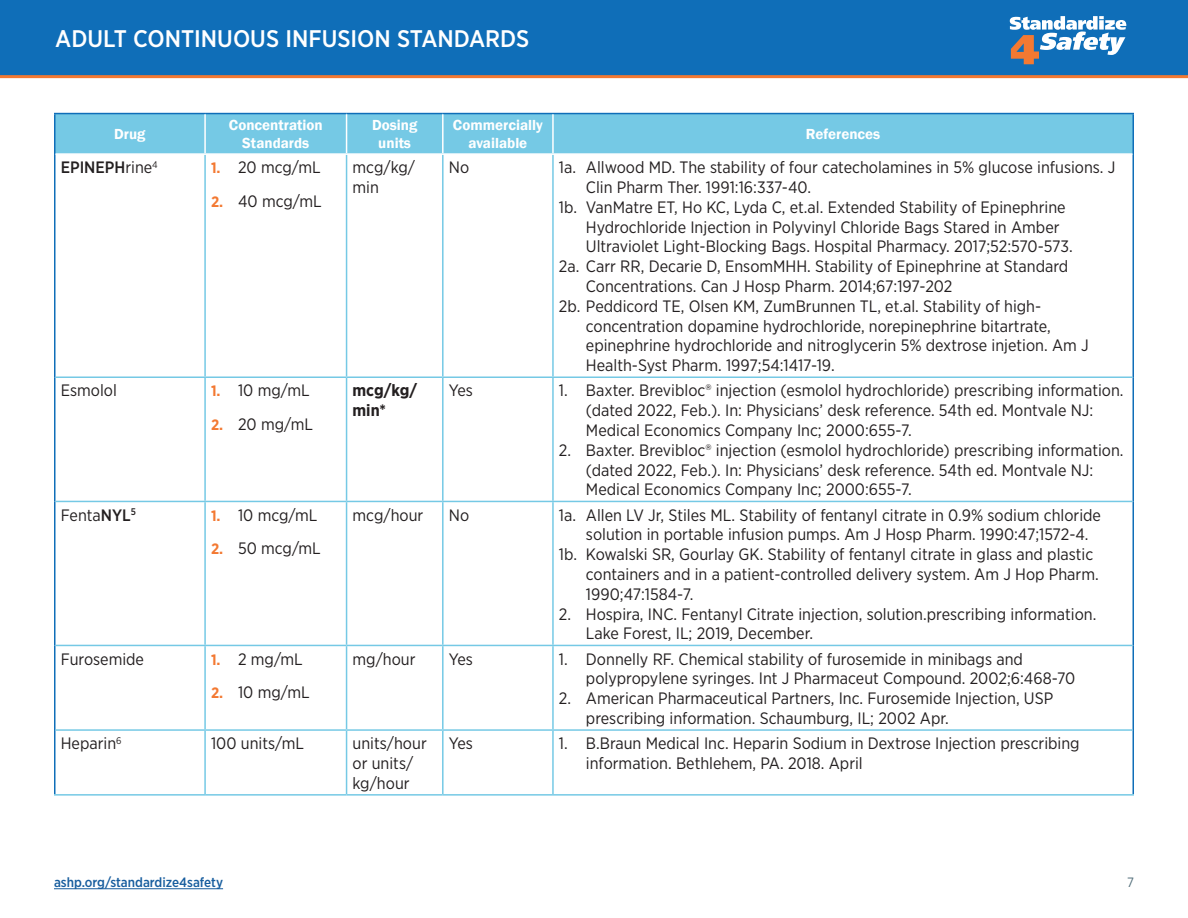
<style>
.page{position:relative;width:1188px;height:918px;background:#fff}
.page>*{position:absolute;margin:0;border:0;box-sizing:border-box;transform-origin:0 0}
.t1{font:500 24px "Gotham Narrow";color:#fff}
.Reference1_copy{font:16.5px/19.8px "Gotham Narrow";color:#231f20}
.t2{font:500 16.5px "Gotham Narrow";color:#231f20}
.t3{font:700 16.5px/19.8px "Gotham Narrow";color:#231f20}
.t4{font:600 15px/18px "Franklin Gothic";color:#fff;text-align:center}
.t5{font:500 13.5px "Gotham Narrow";color:#175d9e}
.t6{font:13.5px "Gotham Narrow";color:#526e7a}
.s1{font-weight:400}
.s2{font-weight:700;font-size:15px;color:#f37932}
.s3{font-weight:500}
</style>
<div class="page">
<hr style="left:54px;top:888px;width:169px;height:1px;background:#175d9e">
<div style="left:0;top:0;width:1188px;height:78px;background:#0f6eb8"></div>
<svg style="left:1010px;top:16px;width:116px;height:48px"></svg>
<div style="left:56px;top:114px;width:1076px;height:39px;background:#75c9e5"></div>
<hr style="left:54px;top:113px;width:151px;height:1px;background:#0f6eb8">
<hr style="left:54px;top:114px;width:2px;height:40px;background:#0f6eb8">
<hr style="left:205px;top:113px;width:142px;height:1px;background:#0f6eb8">
<hr style="left:347px;top:113px;width:96px;height:1px;background:#0f6eb8">
<hr style="left:443px;top:113px;width:110px;height:1px;background:#0f6eb8">
<hr style="left:553px;top:113px;width:581px;height:1px;background:#0f6eb8">
<hr style="left:1132px;top:114px;width:2px;height:40px;background:#0f6eb8">
<hr style="left:54px;top:154px;width:2px;height:223px;background:#0f6eb8">
<hr style="left:1132px;top:154px;width:2px;height:223px;background:#0f6eb8">
<hr style="left:54px;top:377px;width:2px;height:124px;background:#0f6eb8">
<hr style="left:1132px;top:377px;width:2px;height:124px;background:#0f6eb8">
<hr style="left:54px;top:501px;width:2px;height:144px;background:#0f6eb8">
<hr style="left:1132px;top:501px;width:2px;height:144px;background:#0f6eb8">
<hr style="left:54px;top:645px;width:2px;height:85px;background:#0f6eb8">
<hr style="left:1132px;top:645px;width:2px;height:85px;background:#0f6eb8">
<hr style="left:54px;top:730px;width:2px;height:64px;background:#0f6eb8">
<hr style="left:1132px;top:730px;width:2px;height:64px;background:#0f6eb8">
<hr style="left:204px;top:155px;width:2px;height:222px;background:#75c9e5">
<hr style="left:346px;top:155px;width:1px;height:222px;background:#75c9e5">
<hr style="left:442px;top:155px;width:2px;height:222px;background:#75c9e5">
<hr style="left:552px;top:155px;width:2px;height:222px;background:#75c9e5">
<hr style="left:56px;top:377px;width:149px;height:1px;background:#75c9e5">
<hr style="left:205px;top:377px;width:142px;height:1px;background:#75c9e5">
<hr style="left:204px;top:378px;width:2px;height:123px;background:#75c9e5">
<hr style="left:347px;top:377px;width:96px;height:1px;background:#75c9e5">
<hr style="left:346px;top:378px;width:1px;height:123px;background:#75c9e5">
<hr style="left:443px;top:377px;width:110px;height:1px;background:#75c9e5">
<hr style="left:442px;top:378px;width:2px;height:123px;background:#75c9e5">
<hr style="left:553px;top:377px;width:579px;height:1px;background:#75c9e5">
<hr style="left:552px;top:378px;width:2px;height:123px;background:#75c9e5">
<hr style="left:56px;top:501px;width:149px;height:1px;background:#75c9e5">
<hr style="left:205px;top:501px;width:142px;height:1px;background:#75c9e5">
<hr style="left:204px;top:502px;width:2px;height:143px;background:#75c9e5">
<hr style="left:347px;top:501px;width:96px;height:1px;background:#75c9e5">
<hr style="left:346px;top:502px;width:1px;height:143px;background:#75c9e5">
<hr style="left:443px;top:501px;width:110px;height:1px;background:#75c9e5">
<hr style="left:442px;top:502px;width:2px;height:143px;background:#75c9e5">
<hr style="left:553px;top:501px;width:579px;height:1px;background:#75c9e5">
<hr style="left:552px;top:502px;width:2px;height:143px;background:#75c9e5">
<hr style="left:56px;top:645px;width:149px;height:1px;background:#75c9e5">
<hr style="left:205px;top:645px;width:142px;height:1px;background:#75c9e5">
<hr style="left:204px;top:646px;width:2px;height:83px;background:#75c9e5">
<hr style="left:347px;top:645px;width:96px;height:1px;background:#75c9e5">
<hr style="left:346px;top:646px;width:1px;height:83px;background:#75c9e5">
<hr style="left:443px;top:645px;width:110px;height:1px;background:#75c9e5">
<hr style="left:442px;top:646px;width:2px;height:83px;background:#75c9e5">
<hr style="left:553px;top:645px;width:579px;height:1px;background:#75c9e5">
<hr style="left:552px;top:646px;width:2px;height:83px;background:#75c9e5">
<hr style="left:56px;top:729px;width:149px;height:2px;background:#75c9e5">
<hr style="left:205px;top:729px;width:142px;height:2px;background:#75c9e5">
<hr style="left:204px;top:731px;width:2px;height:63px;background:#75c9e5">
<hr style="left:347px;top:729px;width:96px;height:2px;background:#75c9e5">
<hr style="left:346px;top:731px;width:1px;height:63px;background:#75c9e5">
<hr style="left:443px;top:729px;width:110px;height:2px;background:#75c9e5">
<hr style="left:442px;top:731px;width:2px;height:63px;background:#75c9e5">
<hr style="left:553px;top:729px;width:579px;height:2px;background:#75c9e5">
<hr style="left:552px;top:731px;width:2px;height:63px;background:#75c9e5">
<hr style="left:54px;top:794px;width:151px;height:2px;background:#75c9e5">
<hr style="left:205px;top:794px;width:142px;height:2px;background:#75c9e5">
<hr style="left:347px;top:794px;width:96px;height:2px;background:#75c9e5">
<hr style="left:443px;top:794px;width:110px;height:2px;background:#75c9e5">
<hr style="left:553px;top:794px;width:581px;height:2px;background:#75c9e5">
<hr style="left:204px;top:114px;width:2px;height:39px;background:#fff">
<hr style="left:346px;top:114px;width:1px;height:39px;background:#fff">
<hr style="left:442px;top:114px;width:2px;height:39px;background:#fff">
<hr style="left:552px;top:114px;width:2px;height:39px;background:#fff">
<h1 class="t1" style="left:55px;top:23px;width:476px">ADULT CONTINUOUS INFUSION STANDARDS</h1>
<p class="t4" style="left:114px;top:125px;width:33px">Drug</p>
<p class="t4" style="left:229px;top:116px;width:95px">Concentration<br>Standards</p>
<p class="t4" style="left:372px;top:116px;width:47px">Dosing</p>
<p class="t4" style="left:378px;top:134px;width:34px">units</p>
<p class="t4" style="left:453px;top:116px;width:91px">Commercially available</p>
<p class="t4" style="left:806px;top:125px;width:76px">References</p>
<p class="t2" style="left:61px;top:157px;width:99px">EPINEPH<span class="s1">rine</span><sup>4</sup></p>
<p class="Reference1_copy" style="left:211px;top:157px;width:111px"><span class="s2">1.</span> 20 mcg/mL</p>
<p class="Reference1_copy" style="left:211px;top:191px;width:112px"><span class="s2">2.</span> 40 mcg/mL</p>
<p class="Reference1_copy" style="left:353px;top:157px;width:64px">mcg/kg/ min</p>
<p class="Reference1_copy" style="left:449px;top:157px;width:22px">No</p>
<p class="Reference1_copy" style="left:586px;top:157px;width:531px;text-indent:-27px">1a. Allwood MD. The stability of four catecholamines in 5% glucose infusions. J<br>Clin Pharm Ther. 1991:16:337-40.</p>
<p class="Reference1_copy" style="left:586px;top:197px;width:488px;text-indent:-27px">1b. VanMatre ET, Ho KC, Lyda C, et.al. Extended Stability of Epinephrine<br>Hydrochloride Injection in Polyvinyl Chloride Bags Stared in Amber<br>Ultraviolet Light-Blocking Bags. Hospital Pharmacy. 2017;52:570-573.</p>
<p class="Reference1_copy" style="left:586px;top:256px;width:484px;text-indent:-27px">2a. Carr RR, Decarie D, EnsomMHH. Stability of Epinephrine at Standard<br>Concentrations. Can J Hosp Pharm. 2014;67:197-202</p>
<p class="Reference1_copy" style="left:586px;top:296px;width:504px;text-indent:-27px">2b. Peddicord TE, Olsen KM, ZumBrunnen TL, et.al. Stability of high&shy;concentration dopamine hydrochloride, norepinephrine bitartrate, epinephrine hydrochloride and nitroglycerin 5% dextrose injetion. Am J Health-Syst Pharm. 1997;54:1417-19.</p>
<p class="Reference1_copy" style="left:61px;top:380px;width:58px">Esmolol</p>
<p class="Reference1_copy" style="left:211px;top:380px;width:100px"><span class="s2">1.</span> 10 mg/mL</p>
<p class="Reference1_copy" style="left:211px;top:414px;width:103px"><span class="s2">2.</span> 20 mg/mL</p>
<p class="t3" style="left:353px;top:381px;width:66px">mcg/kg/ min*</p>
<p class="Reference1_copy" style="left:449px;top:380px;width:26px">Yes</p>
<p class="Reference1_copy" style="left:586px;top:380px;width:539px;text-indent:-27px">1. Baxter. Brevibloc® injection (esmolol hydrochloride) prescribing information. (dated 2022, Feb.). In: Physicians’ desk reference. 54th ed. Montvale NJ:<br>Medical Economics Company Inc; 2000:655-7.</p>
<p class="Reference1_copy" style="left:586px;top:440px;width:539px;text-indent:-27px">2. Baxter. Brevibloc® injection (esmolol hydrochloride) prescribing information. (dated 2022, Feb.). In: Physicians’ desk reference. 54th ed. Montvale NJ:<br>Medical Economics Company Inc; 2000:655-7.</p>
<p class="Reference1_copy" style="left:61px;top:505px;width:77px">Fenta<span class="s3">NYL</span><sup>5</sup></p>
<p class="Reference1_copy" style="left:211px;top:505px;width:108px"><span class="s2">1.</span> 10 mcg/mL</p>
<p class="Reference1_copy" style="left:211px;top:538px;width:111px"><span class="s2">2.</span> 50 mcg/mL</p>
<p class="Reference1_copy" style="left:353px;top:505px;width:72px">mcg/hour</p>
<p class="Reference1_copy" style="left:449px;top:505px;width:22px">No</p>
<p class="Reference1_copy" style="left:586px;top:505px;width:517px;text-indent:-27px">1a. Allen LV Jr, Stiles ML. Stability of fentanyl citrate in 0.9% sodium chloride solution in portable infusion pumps. Am J Hosp Pharm. 1990:47;1572-4.</p>
<p class="Reference1_copy" style="left:586px;top:544px;width:514px;text-indent:-27px">1b. Kowalski SR, Gourlay GK. Stability of fentanyl citrate in glass and plastic containers and in a patient-controlled delivery system. Am J Hop Pharm.<br>1990;47:1584-7.</p>
<p class="Reference1_copy" style="left:586px;top:604px;width:512px;text-indent:-27px">2. Hospira, INC. Fentanyl Citrate injection, solution.prescribing information.<br>Lake Forest, IL; 2019, December.</p>
<p class="Reference1_copy" style="left:61px;top:649px;width:85px">Furosemide</p>
<p class="Reference1_copy" style="left:211px;top:649px;width:93px"><span class="s2">1.</span> 2 mg/mL</p>
<p class="Reference1_copy" style="left:211px;top:682px;width:100px"><span class="s2">2.</span> 10 mg/mL</p>
<p class="Reference1_copy" style="left:353px;top:649px;width:65px">mg/hour</p>
<p class="Reference1_copy" style="left:449px;top:649px;width:26px">Yes</p>
<p class="Reference1_copy" style="left:586px;top:649px;width:491px;text-indent:-27px">1. Donnelly RF. Chemical stability of furosemide in minibags and polypropylene syringes. Int J Pharmaceut Compound. 2002;6:468-70</p>
<p class="Reference1_copy" style="left:586px;top:688px;width:469px;text-indent:-27px">2. American Pharmaceutical Partners, Inc. Furosemide Injection, USP prescribing information. Schaumburg, IL; 2002 Apr.</p>
<p class="Reference1_copy" style="left:61px;top:733px;width:62px">Heparin<sup>6</sup></p>
<p class="Reference1_copy" style="left:211px;top:733px;width:94px">100 units/mL</p>
<p class="Reference1_copy" style="left:353px;top:733px;width:76px">units/hour or units/ kg/hour</p>
<p class="Reference1_copy" style="left:449px;top:733px;width:26px">Yes</p>
<p class="Reference1_copy" style="left:586px;top:733px;width:495px;text-indent:-27px">1. B.Braun Medical Inc. Heparin Sodium in Dextrose Injection prescribing information. Bethlehem, PA. 2018. April</p>
<p class="t5" style="left:54px;top:874px;width:171px">ashp.org/standardize4safety</p>
<p class="t6" style="left:1127px;top:874px;width:8px">7</p>
</div>
